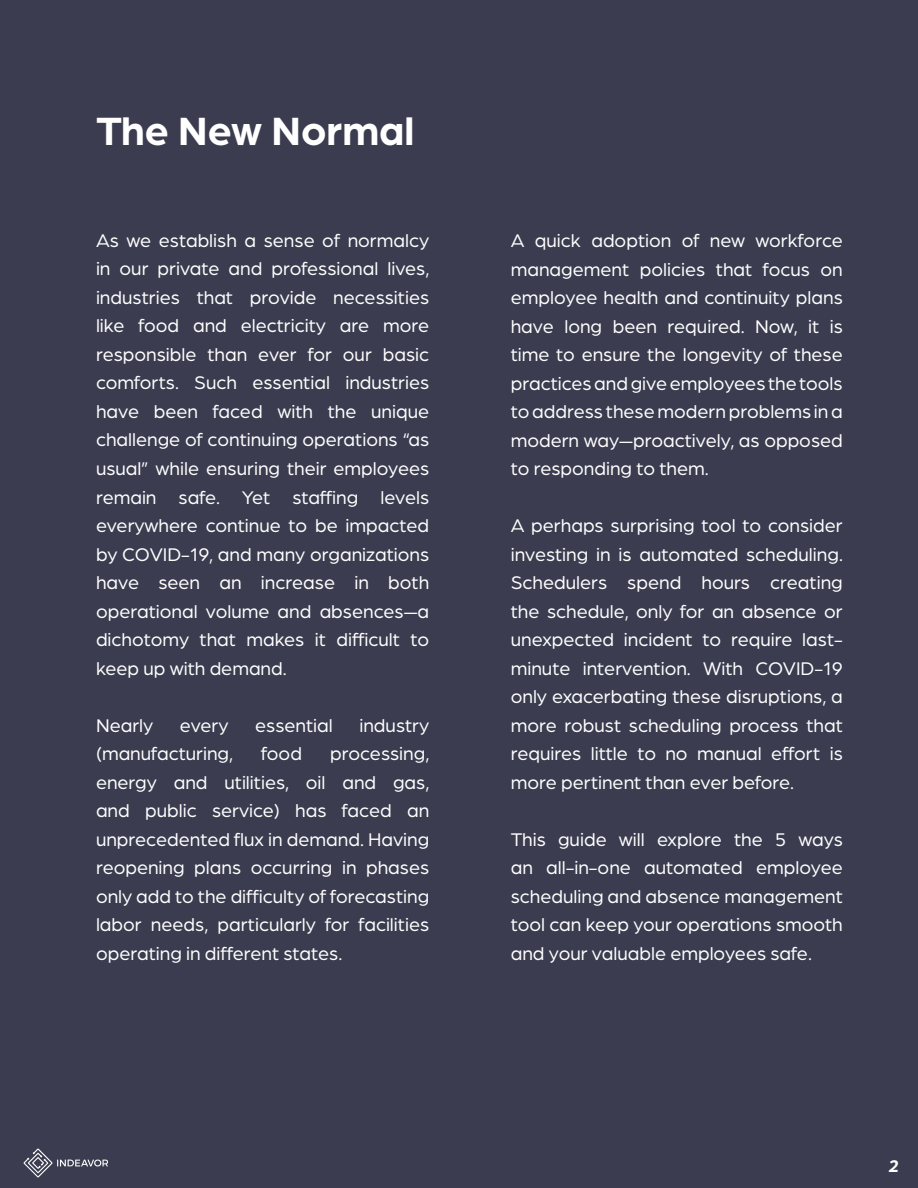
<style>
.page{position:relative;width:918px;height:1188px;background:#3b3c4f}
.page>*{position:absolute;margin:0;border:0;box-sizing:border-box;transform-origin:0 0}
.t1{font:700 42px "Arboria";color:#fff}
.t2{font:19.5px/28.5px "Arboria";color:#fff;text-align:justify}
.t3{font:700 18px "Arboria";color:#fff}
</style>
<div class="page">
<svg style="left:24px;top:1149px;width:84px;height:28px"></svg>
<h1 class="t1" style="left:96px;top:115px;width:320px">The New Normal</h1>
<p class="t2" style="left:96px;top:227px;width:335px">As we establish a sense of normalcy in our private and professional lives, industries that provide necessities like food and electricity are more responsible than ever for our basic comforts. Such essential industries have been faced with the unique challenge of continuing operations “as usual” while ensuring their employees remain safe. Yet staffing levels everywhere continue to be impacted by COVID-19, and many organizations have seen an increase in both operational volume and absences—a dichotomy that makes it difficult to keep up with demand.</p>
<p class="t2" style="left:96px;top:711px;width:59px">Nearly</p>
<p class="t2" style="left:180px;top:711px;width:50px">every</p>
<p class="t2" style="left:255px;top:711px;width:79px">essential</p>
<p class="t2" style="left:359px;top:711px;width:71px">industry</p>
<p class="t2" style="left:96px;top:740px;width:139px">(manufacturing,</p>
<p class="t2" style="left:261px;top:740px;width:42px">food</p>
<p class="t2" style="left:96px;top:740px;width:335px;text-indent:234px">processing, energy and utilities, oil and gas, and public service) has faced an unprecedented flux in demand. Having reopening plans occurring in phases only add to the difficulty of forecasting labor needs, particularly for facilities operating in different states.</p>
<p class="t2" style="left:511px;top:227px;width:334px">A quick adoption of new workforce management policies that focus on employee health and continuity plans have long been required. Now, it is time to ensure the longevity of these practices and give employees the tools to address these modern problems in a modern way—proactively, as opposed to responding to them.</p>
<p class="t2" style="left:511px;top:512px;width:334px">A perhaps surprising tool to consider investing in is automated scheduling.<br>Schedulers spend hours creating the schedule, only for an absence or unexpected incident to require last&shy;minute intervention. With COVID-19 only exacerbating these disruptions, a more robust scheduling process that requires little to no manual effort is more pertinent than ever before.</p>
<p class="t2" style="left:511px;top:825px;width:334px">This guide will explore the 5 ways an all-in-one automated employee scheduling and absence management tool can keep your operations smooth and your valuable employees safe.</p>
<p class="t3" style="left:888px;top:1159px;width:14px">2</p>
</div>
